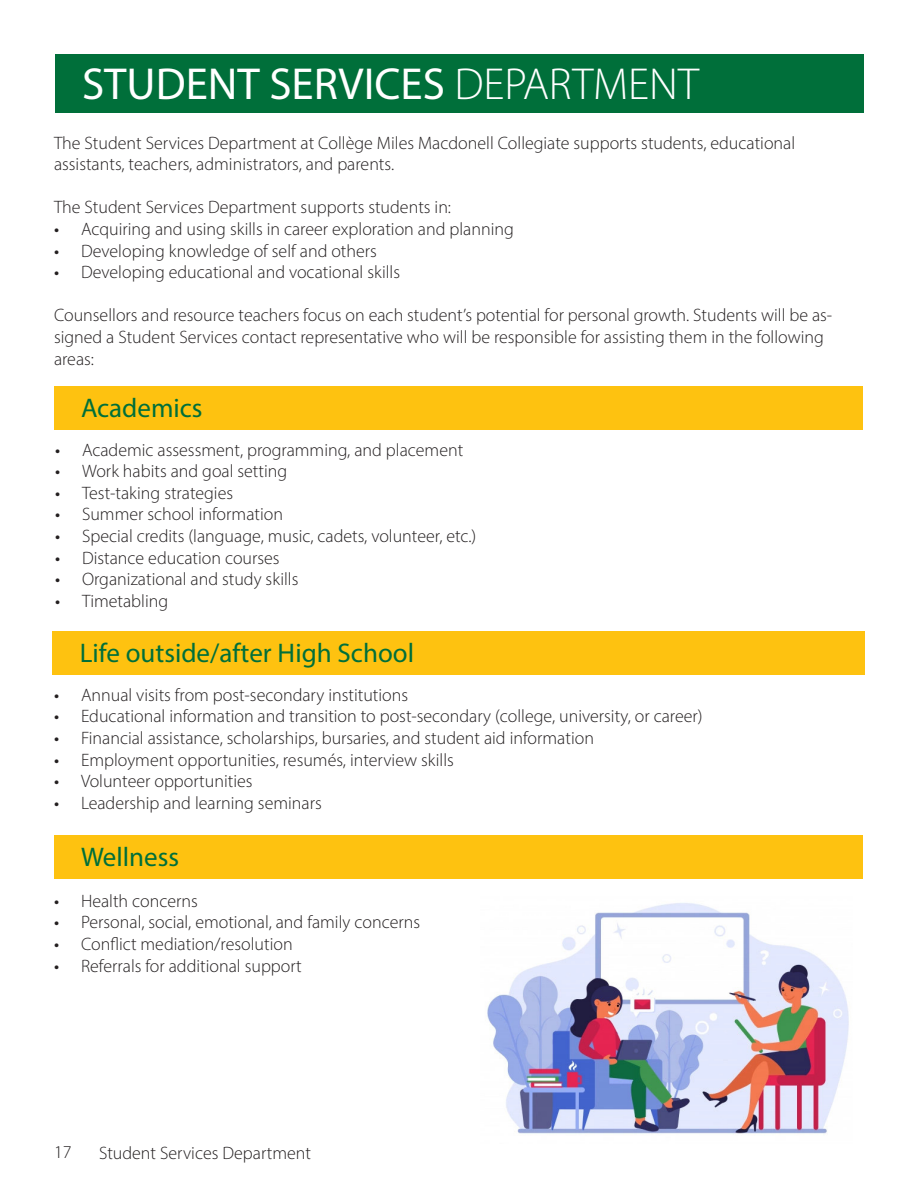
<style>
.page{position:relative;width:918px;height:1188px;background:#fff}
.page>*{position:absolute;margin:0;border:0;box-sizing:border-box;transform-origin:0 0}
.t1{font:45px "Myriad Pro";color:#fff}
.t2{font:27px "Myriad Pro";color:#006f3a}
.Table_of_contents_he{font:300 18px/21.6px "Myriad Pro";color:#231f20}
.s1{font-weight:300}
.s2{font-weight:400}
</style>
<div class="page">
<div style="left:55px;top:54px;width:809px;height:59px;background:#006f3a"></div>
<div style="left:54px;top:835px;width:809px;height:43px;background:#fec210"></div>
<div style="left:53px;top:631px;width:812px;height:43px;background:#fec210"></div>
<div style="left:54px;top:386px;width:809px;height:43px;background:#fec210"></div>
<img style="left:487px;top:903px;width:362px;height:231px">
<p class="t1" style="left:82px;top:56px;width:618px">STUDENT SERVICES <span class="s1">DEPARTMENT</span></p>
<p class="Table_of_contents_he" style="left:54px;top:132px;width:743px">The Student Services Department at Collège Miles Macdonell Collegiate supports students, educational assistants, teachers, administrators, and parents.</p>
<p class="Table_of_contents_he" style="left:54px;top:196px;width:399px">The Student Services Department supports students in:</p>
<p class="Table_of_contents_he" style="left:54px;top:218px;width:461px"><span class="s2">•</span> Acquiring and using skills in career exploration and planning</p>
<p class="Table_of_contents_he" style="left:54px;top:240px;width:324px"><span class="s2">•</span> Developing knowledge of self and others</p>
<p class="Table_of_contents_he" style="left:54px;top:261px;width:348px"><span class="s2">•</span> Developing educational and vocational skills</p>
<p class="Table_of_contents_he" style="left:54px;top:304px;width:780px">Counsellors and resource teachers focus on each student’s potential for personal growth. Students will be as&shy;signed a Student Services contact representative who will be responsible for assisting them in the following areas:</p>
<p class="t2" style="left:81px;top:391px;width:123px">Academics</p>
<p class="Table_of_contents_he" style="left:55px;top:439px;width:410px"><span class="s2">•</span> Academic assessment, programming, and placement</p>
<p class="Table_of_contents_he" style="left:55px;top:460px;width:234px"><span class="s2">•</span> Work habits and goal setting</p>
<p class="Table_of_contents_he" style="left:55px;top:482px;width:180px"><span class="s2">•</span> Test-taking strategies</p>
<p class="Table_of_contents_he" style="left:55px;top:504px;width:230px"><span class="s2">•</span> Summer school information</p>
<p class="Table_of_contents_he" style="left:55px;top:525px;width:423px"><span class="s2">•</span> Special credits (language, music, cadets, volunteer, etc.)</p>
<p class="Table_of_contents_he" style="left:55px;top:547px;width:226px"><span class="s2">•</span> Distance education courses</p>
<p class="Table_of_contents_he" style="left:55px;top:568px;width:245px"><span class="s2">•</span> Organizational and study skills</p>
<p class="Table_of_contents_he" style="left:55px;top:590px;width:115px"><span class="s2">•</span> Timetabling</p>
<p class="t2" style="left:80px;top:636px;width:336px">Life outside/after High School</p>
<p class="Table_of_contents_he" style="left:54px;top:684px;width:356px"><span class="s2">•</span> Annual visits from post-secondary institutions</p>
<p class="Table_of_contents_he" style="left:54px;top:705px;width:650px"><span class="s2">•</span> Educational information and transition to post-secondary (college, university, or career)</p>
<p class="Table_of_contents_he" style="left:54px;top:727px;width:542px"><span class="s2">•</span> Financial assistance, scholarships, bursaries, and student aid information</p>
<p class="Table_of_contents_he" style="left:54px;top:749px;width:401px"><span class="s2">•</span> Employment opportunities, resumés, interview skills</p>
<p class="Table_of_contents_he" style="left:54px;top:770px;width:200px"><span class="s2">•</span> Volunteer opportunities</p>
<p class="Table_of_contents_he" style="left:54px;top:792px;width:269px"><span class="s2">•</span> Leadership and learning seminars</p>
<p class="t2" style="left:81px;top:840px;width:100px">Wellness</p>
<p class="Table_of_contents_he" style="left:54px;top:890px;width:146px"><span class="s2">•</span> Health concerns</p>
<p class="Table_of_contents_he" style="left:54px;top:911px;width:368px"><span class="s2">•</span> Personal, social, emotional, and family concerns</p>
<p class="Table_of_contents_he" style="left:54px;top:933px;width:240px"><span class="s2">•</span> Conflict mediation/resolution</p>
<p class="Table_of_contents_he" style="left:54px;top:955px;width:249px"><span class="s2">•</span> Referrals for additional support</p>
<p class="Table_of_contents_he" style="left:54px;top:1141px;width:19px">17</p>
<p class="Table_of_contents_he" style="left:99px;top:1142px;width:214px">Student Services Department</p>
</div>
